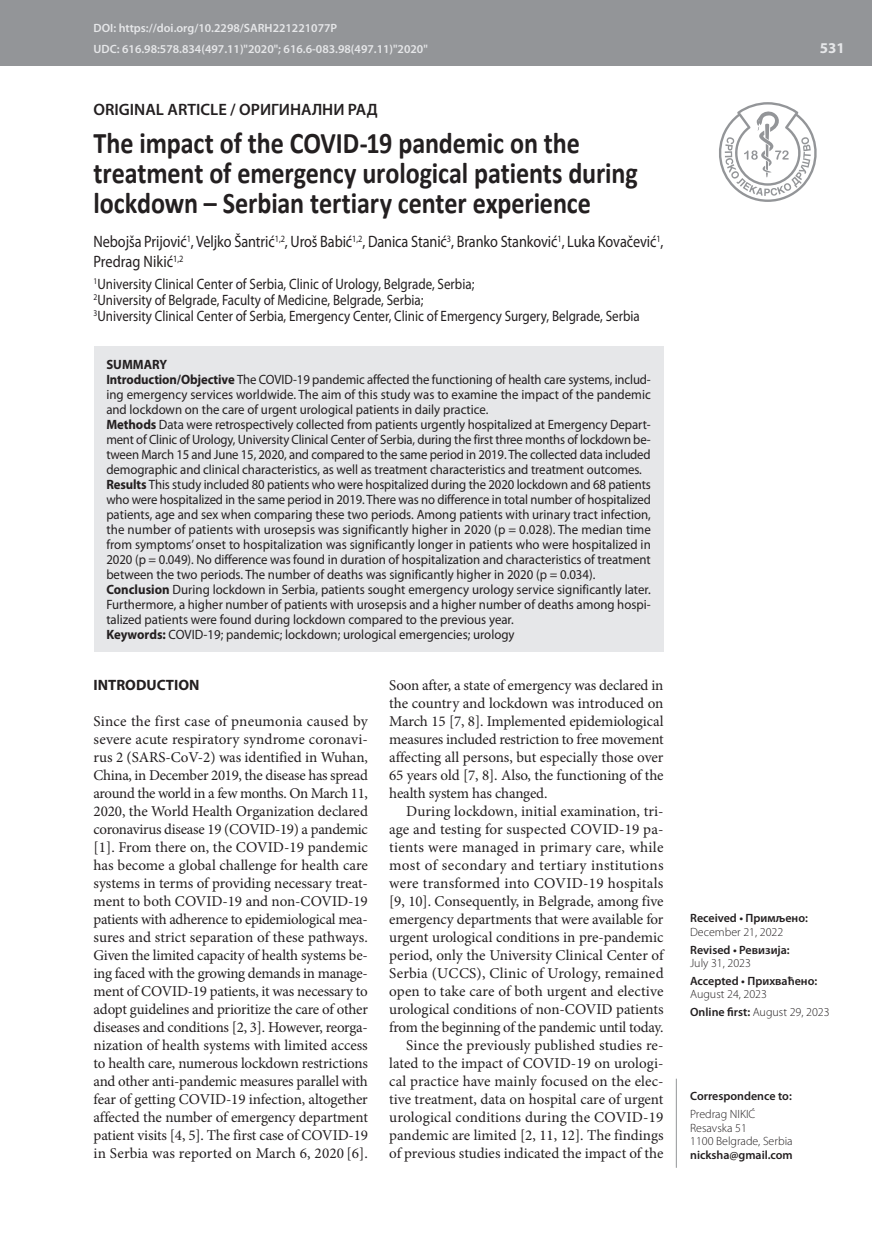
<style>
.page{position:relative;width:872px;height:1234px;background:#fff}
.page>*{position:absolute;margin:0;border:0;box-sizing:border-box;transform-origin:0 0}
.t1{font:700 30px/30px "Calibri";letter-spacing:-.005em;color:#231f20;scale:.87 1}
.t2{font:16.5px/19.5px "Myriad Pro";letter-spacing:-.005em;color:#231f20;scale:.86 1}
.t3{font:600 16.5px "Myriad Pro";color:#231f20}
.t4{font:15px/18px "Minion Pro";color:#231f20;text-align:justify}
.t5{font:15px/15.8px "Myriad Pro";color:#231f20;scale:.87 1}
.t6{font:700 15px "Myriad Pro";color:#231f20}
.t7{font:700 15px "Myriad Pro";color:#e6e7e9}
.t8{font:13.5px/15px "Myriad Pro";color:#231f20;scale:.94 1}
.t9{font:300 12px/13.5px "Myriad Pro";color:#231f20}
.t10{font:600 12px/21.3px "Myriad Pro";color:#e6e7e9}
.t11{font:600 12px "Myriad Pro";color:#231f20}
.s1{font-weight:700}
.s2{font-weight:600}
</style>
<div class="page">
<div style="left:0;top:0;width:872px;height:66px;background:#939598"></div>
<svg style="left:719px;top:102px;width:98px;height:100px"></svg>
<hr style="left:676px;top:1078px;width:1px;height:89px;background:#939598">
<div style="left:94px;top:345px;width:569px;height:306px;background:#e6e7e9"></div>
<p class="t10" style="left:94px;top:17px;width:336px">DOI: https://doi.org/10.2298/SARH221221077P<br>UDC: 616.98:578.834(497.11)"2020"; 616.6-083.98(497.11)"2020"</p>
<p class="t3" style="left:94px;top:98px;width:286px">ORIGINAL ARTICLE / ОРИГИНАЛНИ РАД</p>
<h1 class="t1" style="left:94px;top:128px;width:627px">The impact of the COVID-19 pandemic on the treatment of emergency urological patients during lockdown – Serbian tertiary center experience</h1>
<p class="t2" style="left:94px;top:232px;width:664px">Nebojša Prijović<sup>1</sup>, Veljko Šantrić<sup>1,2</sup>, Uroš Babić<sup>1,2</sup>, Danica Stanić<sup>3</sup>, Branko Stanković<sup>1</sup>, Luka Kovačević<sup>1</sup>,<br>Predrag Nikić<sup>1,2</sup></p>
<p class="t5" style="left:94px;top:276px;width:629px"><sup>1</sup>University Clinical Center of Serbia, Clinic of Urology, Belgrade, Serbia;<br><sup>2</sup>University of Belgrade, Faculty of Medicine, Belgrade, Serbia;<br><sup>3</sup>University Clinical Center of Serbia, Emergency Center, Clinic of Emergency Surgery, Belgrade, Serbia</p>
<p class="t8" style="left:106px;top:356px;width:581px"><span class="s1">SUMMARY<br>Introduction/Objective</span> The COVID-19 pandemic affected the functioning of health care systems, includ&shy;ing emergency services worldwide. The aim of this study was to examine the impact of the pandemic and lockdown on the care of urgent urological patients in daily practice.<br><span class="s1">Methods</span> Data were retrospectively collected from patients urgently hospitalized at Emergency Depart&shy;ment of Clinic of Urology, University Clinical Center of Serbia, during the first three months of lockdown be&shy;tween March 15 and June 15, 2020, and compared to the same period in 2019. The collected data included demographic and clinical characteristics, as well as treatment characteristics and treatment outcomes.<br><span class="s1">Results</span> This study included 80 patients who were hospitalized during the 2020 lockdown and 68 patients who were hospitalized in the same period in 2019. There was no difference in total number of hospitalized patients, age and sex when comparing these two periods. Among patients with urinary tract infection, the number of patients with urosepsis was significantly higher in 2020 (p = 0.028). The median time from symptoms’ onset to hospitalization was significantly longer in patients who were hospitalized in 2020 (p = 0.049). No difference was found in duration of hospitalization and characteristics of treatment between the two periods. The number of deaths was significantly higher in 2020 (p = 0.034).<br><span class="s1">Conclusion</span> During lockdown in Serbia, patients sought emergency urology service significantly later.<br>Furthermore, a higher number of patients with urosepsis and a higher number of deaths among hospi&shy;talized patients were found during lockdown compared to the previous year.<br><span class="s1">Keywords:</span> COVID-19; pandemic; lockdown; urological emergencies; urology</p>
<p class="t6" style="left:94px;top:675px;width:107px">INTRODUCTION</p>
<p class="t4" style="left:94px;top:712px;width:276px">Since the first case of pneumonia caused by severe acute respiratory syndrome coronavi&shy;rus 2 (SARS-CoV-2) was identified in Wuhan, China, in December 2019, the disease has spread around the world in a few months. On March 11, 2020, the World Health Organization declared coronavirus disease 19 (COVID-19) a pandemic [1]. From there on, the COVID-19 pandemic has become a global challenge for health care systems in terms of providing necessary treat&shy;ment to both COVID-19 and non-COVID-19 patients with adherence to epidemiological mea&shy;sures and strict separation of these pathways.<br>Given the limited capacity of health systems be&shy;ing faced with the growing demands in manage&shy;ment of COVID-19 patients, it was necessary to adopt guidelines and prioritize the care of other diseases and conditions [2, 3]. However, reorga&shy;nization of health systems with limited access to health care, numerous lockdown restrictions and other anti-pandemic measures parallel with fear of getting COVID-19 infection, altogether affected the number of emergency department patient visits [4, 5]. The first case of COVID-19 in Serbia was reported on March 6, 2020 [6].</p>
<p class="t4" style="left:389px;top:676px;width:276px">Soon after, a state of emergency was declared in the country and lockdown was introduced on March 15 [7, 8]. Implemented epidemiological measures included restriction to free movement affecting all persons, but especially those over 65 years old [7, 8]. Also, the functioning of the health system has changed.</p>
<p class="t4" style="left:389px;top:802px;width:276px;text-align:right">During lockdown, initial examination, tri&shy;age and testing for suspected COVID-19 pa&shy;tients were managed in primary care, while most of secondary and tertiary institutions were transformed into COVID-19 hospitals [9, 10]. Consequently, in Belgrade, among five emergency departments that were available for urgent urological conditions in pre-pandemic period, only the University Clinical Center of Serbia (UCCS), Clinic of Urology, remained open to take care of both urgent and elective urological conditions of non-COVID patients from the beginning of the pandemic until today.<br>Since the previously published studies re&shy;lated to the impact of COVID-19 on urologi&shy;cal practice have mainly focused on the elec&shy;tive treatment, data on hospital care of urgent urological conditions during the COVID-19 pandemic are limited [2, 11, 12]. The findings of previous studies indicated the impact of the</p>
<p class="t7" style="left:820px;top:38px;width:26px">531</p>
<p class="t11" style="left:690px;top:910px;width:119px">Received • Примљено:</p>
<p class="t9" style="left:690px;top:924px;width:95px">December 21, 2022</p>
<p class="t11" style="left:690px;top:941px;width:101px">Revised • Ревизија:</p>
<p class="t9" style="left:690px;top:956px;width:62px">July 31, 2023</p>
<p class="t11" style="left:690px;top:972px;width:129px">Accepted • Прихваћено:</p>
<p class="t9" style="left:690px;top:985px;width:141px;line-height:17.7px">August 24, 2023<br><span class="s2">Online first:</span> August 29, 2023</p>
<p class="t11" style="left:690px;top:1088px;width:103px">Correspondence to:</p>
<p class="t9" style="left:690px;top:1107px;width:104px">Predrag NIKIĆ<br>Resavska 51<br>1100 Belgrade, Serbia</p>
<p class="t11" style="left:690px;top:1146px;width:104px">nicksha@gmail.com</p>
</div>
